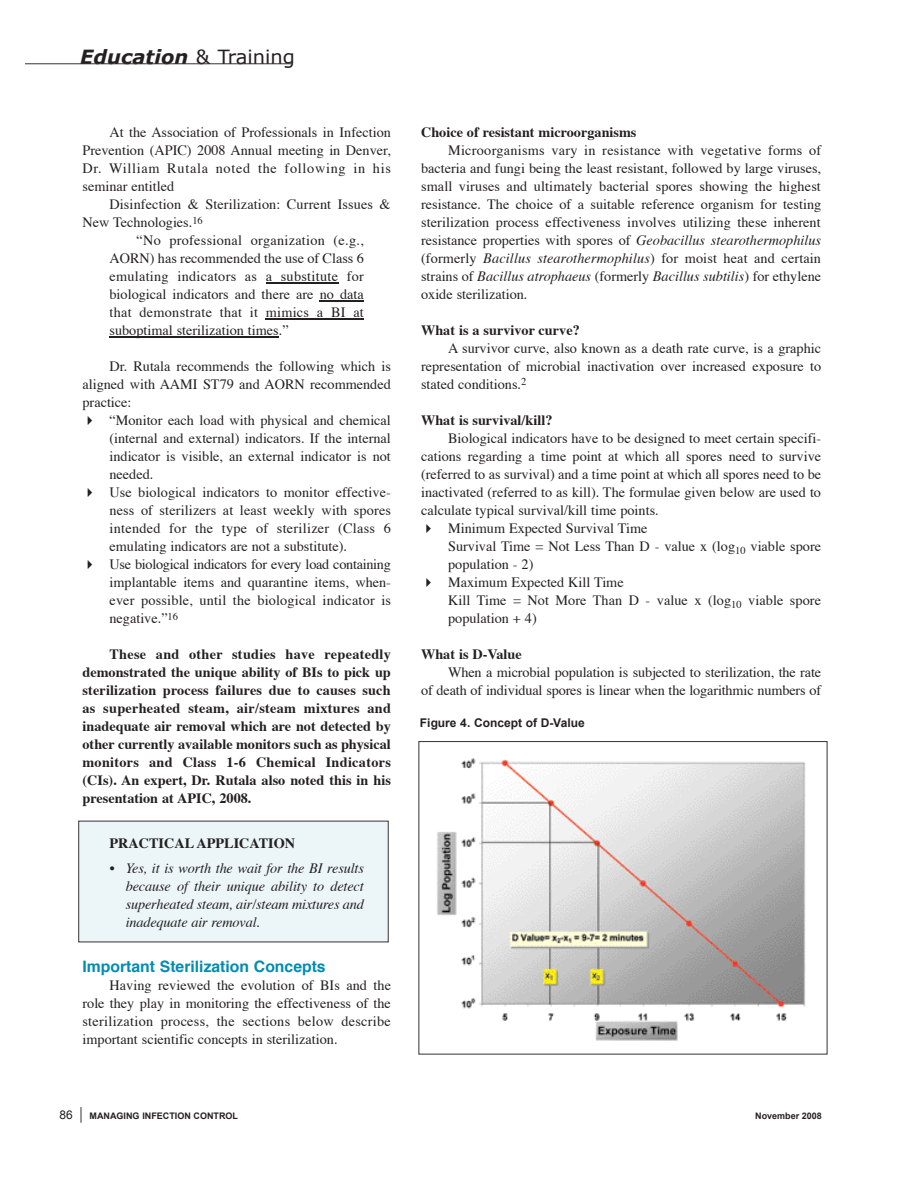
<style>
.page{position:relative;width:918px;height:1188px;background:#fff}
.page>*{position:absolute;margin:0;border:0;box-sizing:border-box;transform-origin:0 0}
.t1{font:italic 700 19.5px "Verdana";color:#232021}
.t2{font:700 15.75px "Helvetica";color:#008db1}
.t3{font:14.25px/18px "Times";color:#232021;text-align:justify}
.t4{font:700 14.25px/18px "Times";color:#232021;text-align:justify}
.t5{font:italic 14.25px/18px "Times";letter-spacing:-.01em;color:#232021;text-align:justify}
.t6{font:14.25px "Times";letter-spacing:.02em;color:#232021}
.t7{font:700 12px "Arial";color:#232021}
.t8{font:12px "Arial";color:#232021}
.t9{font:700 9px "Arial";color:#232021}
.s1{font-weight:400;font-style:normal}
.s2{font-style:italic}
</style>
<div class="page">
<div style="left:79px;top:821px;width:309px;height:121px;background:#ecf5f8"></div>
<svg style="left:80px;top:1107px;width:2px;height:16px"></svg>
<hr style="left:266px;top:283px;width:72px;height:1px;background:#232021">
<hr style="left:320px;top:301px;width:44px;height:1px;background:#232021">
<hr style="left:266px;top:319px;width:98px;height:1px;background:#232021">
<hr style="left:110px;top:337px;width:169px;height:1px;background:#232021">
<svg style="left:26px;top:64px;width:266px;height:1px"></svg>
<img style="left:437px;top:758px;width:369px;height:283px">
<h1 class="t1" style="left:80px;top:44px;width:216px">Education <span class="s1">&amp; Training</span></h1>
<p class="t3" style="left:82px;top:125px;width:310px;text-indent:27px">At the Association of Professionals in Infection Prevention (APIC) 2008 Annual meeting in Denver, Dr. William Rutala noted the following in his seminar entitled</p>
<p class="t3" style="left:109px;top:196px;width:283px">Disinfection &amp; Sterilization: Current Issues &amp;</p>
<p class="t3" style="left:82px;top:214px;width:122px">New Technologies.<sup>16</sup></p>
<p class="t6" style="left:136px;top:234px;width:229px">“No professional organization (e.g.,</p>
<p class="t3" style="left:109px;top:250px;width:256px">AORN) has recommended the use of Class 6</p>
<p class="t6" style="left:109px;top:270px;width:256px">emulating indicators as a substitute for</p>
<p class="t3" style="left:109px;top:286px;width:256px">biological indicators and there are no data</p>
<p class="t6" style="left:109px;top:306px;width:256px">that demonstrate that it mimics a BI at</p>
<p class="t3" style="left:109px;top:323px;width:181px">suboptimal sterilization times.”</p>
<p class="t3" style="left:82px;top:358px;width:310px;text-indent:27px">Dr. Rutala recommends the following which is aligned with AAMI ST79 and AORN recommended practice:</p>
<p class="t3" style="left:109px;top:412px;width:283px;text-indent:-27px">✔ “Monitor each load with physical and chemical (internal and external) indicators. If the internal indicator is visible, an external indicator is not needed.</p>
<p class="t3" style="left:109px;top:484px;width:283px;text-indent:-27px">✔ Use biological indicators to monitor effective&shy;ness of sterilizers at least weekly with spores intended for the type of sterilizer (Class 6 emulating indicators are not a substitute).</p>
<p class="t3" style="left:109px;top:556px;width:283px;text-indent:-27px">✔ Use biological indicators for every load containing implantable items and quarantine items, when&shy;ever possible, until the biological indicator is negative.”<sup>16</sup></p>
<p class="t4" style="left:82px;top:647px;width:310px;text-indent:27px">These and other studies have repeatedly demonstrated the unique ability of BIs to pick up sterilization process failures due to causes such as superheated steam, air/steam mixtures and inadequate air removal which are not detected by other currently available monitors such as physical monitors and Class 1-6 Chemical Indicators (CIs). An expert, Dr. Rutala also noted this in his presentation at APIC, 2008.</p>
<p class="t4" style="left:109px;top:835px;width:187px">PRACTICAL APPLICATION</p>
<p class="t5" style="left:126px;top:860px;width:240px;text-indent:-16px">• Yes, it is worth the wait for the BI results because of their unique ability to detect superheated steam, air/steam mixtures and inadequate air removal.</p>
<p class="t2" style="left:82px;top:959px;width:245px">Important Sterilization Concepts</p>
<p class="t3" style="left:82px;top:977px;width:310px;text-indent:27px">Having reviewed the evolution of BIs and the role they play in monitoring the effectiveness of the sterilization process, the sections below describe important scientific concepts in sterilization.</p>
<p class="t4" style="left:421px;top:124px;width:217px">Choice of resistant microorganisms</p>
<p class="t3" style="left:421px;top:142px;width:402px;text-indent:27px">Microorganisms vary in resistance with vegetative forms of bacteria and fungi being the least resistant, followed by large viruses, small viruses and ultimately bacterial spores showing the highest resistance. The choice of a suitable reference organism for testing sterilization process effectiveness involves utilizing these inherent resistance properties with spores of <span class="s2">Geobacillus stearothermophilus </span>(formerly <span class="s2">Bacillus stearothermophilus</span>) for moist heat and certain strains of <span class="s2">Bacillus atrophaeus</span> (formerly <span class="s2">Bacillus subtilis</span>) for ethylene oxide sterilization.</p>
<p class="t4" style="left:421px;top:322px;width:160px">What is a survivor curve?</p>
<p class="t3" style="left:421px;top:340px;width:402px;text-indent:27px">A survivor curve, also known as a death rate curve, is a graphic representation of microbial inactivation over increased exposure to stated conditions.<sup>2</sup></p>
<p class="t4" style="left:421px;top:412px;width:133px">What is survival/kill?</p>
<p class="t3" style="left:421px;top:430px;width:402px;text-indent:27px">Biological indicators have to be designed to meet certain specifi&shy;cations regarding a time point at which all spores need to survive (referred to as survival) and a time point at which all spores need to be inactivated (referred to as kill). The formulae given below are used to calculate typical survival/kill time points.</p>
<p class="t3" style="left:448px;top:520px;width:375px;text-align:left;text-indent:-27px">✔ Minimum Expected Survival Time<br>Survival Time = Not Less Than D - value x (log<sub>10</sub> viable spore population - 2)</p>
<p class="t3" style="left:448px;top:574px;width:375px;text-align:left;text-indent:-27px">✔ Maximum Expected Kill Time<br>Kill Time = Not More Than D - value x (log<sub>10</sub> viable spore population + 4)</p>
<p class="t4" style="left:421px;top:646px;width:102px">What is D-Value</p>
<p class="t3" style="left:421px;top:664px;width:402px;text-align:right">When a microbial population is subjected to sterilization, the rate<br>of death of individual spores is linear when the logarithmic numbers of</p>
<p class="t7" style="left:420px;top:716px;width:166px">Figure 4. Concept of D-Value</p>
<p class="t8" style="left:59px;top:1108px;width:15px">86</p>
<p class="t9" style="left:90px;top:1110px;width:150px">MANAGING INFECTION CONTROL</p>
<p class="t9" style="left:755px;top:1110px;width:68px">November 2008</p>
</div>
